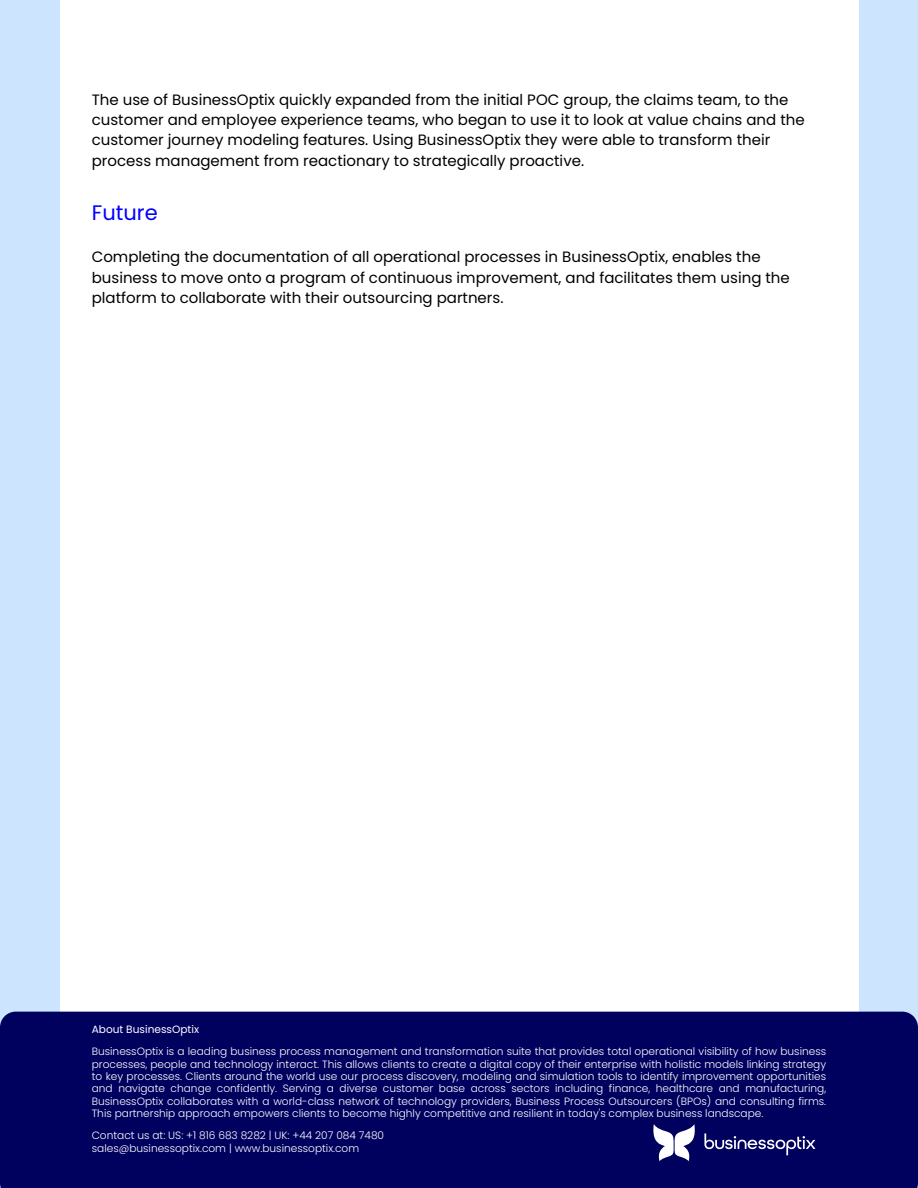
<style>
.page{position:relative;width:918px;height:1188px;background:#cde4ff}
.page>*{position:absolute;margin:0;border:0;box-sizing:border-box;transform-origin:0 0}
.t1{font:21px "Poppins";color:#00f}
.t2{font:15px/20.2px "Poppins";color:#000}
.t3{font:300 10.65px/12.3px "Poppins";color:#fff;text-align:justify}
.t4{font:10.65px "Poppins";color:#fff}
</style>
<div class="page">
<div style="left:60px;top:0;width:798px;height:1171px;background:#fff"></div>
<div style="left:0;top:1012px;width:918px;height:176px;background:#00005f"></div>
<svg style="left:650px;top:1124px;width:48px;height:37px"></svg>
<svg style="left:704px;top:1133px;width:111px;height:22px;background:#33337f"></svg>
<p class="t2" style="left:92px;top:90px;width:714px">The use of BusinessOptix quickly expanded from the initial POC group, the claims team, to the customer and employee experience teams, who began to use it to look at value chains and the customer journey modeling features. Using BusinessOptix they were able to transform their process management from reactionary to strategically proactive.</p>
<p class="t1" style="left:92px;top:198px;width:67px">Future</p>
<p class="t2" style="left:92px;top:247px;width:700px">Completing the documentation of all operational processes in BusinessOptix, enables the business to move onto a program of continuous improvement, and facilitates them using the platform to collaborate with their outsourcing partners.</p>
<p class="t4" style="left:92px;top:1022px;width:109px">About BusinessOptix</p>
<p class="t3" style="left:92px;top:1045px;width:736px">BusinessOptix is a leading business process management and transformation suite that provides total operational visibility of how business processes, people and technology interact. This allows clients to create a digital copy of their enterprise with holistic models linking strategy to key processes. Clients around the world use our process discovery, modeling and simulation tools to identify improvement opportunities and navigate change confidently. Serving a diverse customer base across sectors including finance, healthcare and manufacturing, BusinessOptix collaborates with a world-class network of technology providers, Business Process Outsourcers (BPOs) and consulting firms.<br>This partnership approach empowers clients to become highly competitive and resilient in today's complex business landscape.</p>
<p class="t3" style="left:92px;top:1130px;width:294px">Contact us at: US: +1 816 683 8282 | UK: +44 207 084 7480</p>
<p class="t3" style="left:92px;top:1142px;width:269px">sales@businessoptix.com | www.businessoptix.com</p>
</div>
